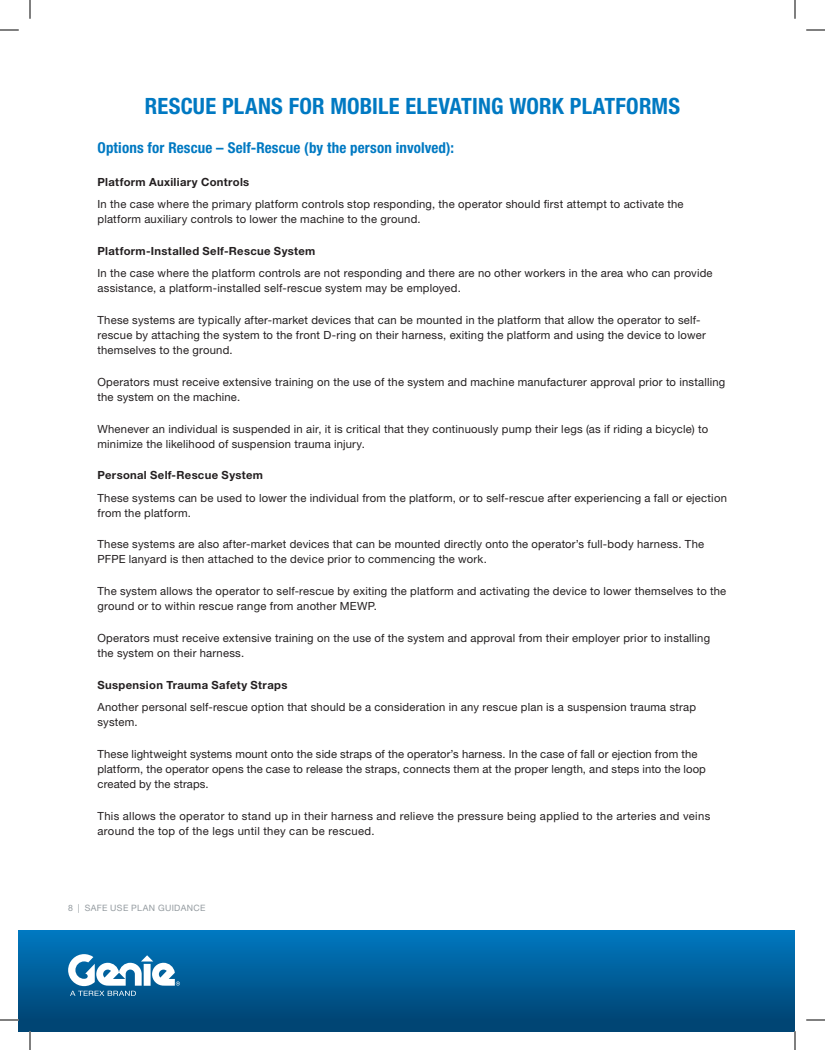
<style>
.page{position:relative;width:825px;height:1050px;background:#fff}
.page>*{position:absolute;margin:0;border:0;box-sizing:border-box;transform-origin:0 0}
.t1{font:700 condensed 22.5px "Helvetica Neue LT Std";letter-spacing:.01em;color:#0079c2}
.t2{font:700 condensed 15px "Helvetica Neue LT Std";letter-spacing:.01em;color:#0079c2}
.t3{font:11.25px/15px "Helvetica Neue LT Std";letter-spacing:.02em;color:#231f20}
.t4{font:700 11.25px "Helvetica Neue LT Std";letter-spacing:.03em;color:#231f20}
.t5{font:8.75px "Helvetica Neue LT Std";letter-spacing:.04em;color:#959ca1}
</style>
<div class="page">
<div style="left:19px;top:930px;width:776px;height:90px;background:linear-gradient(to bottom,#0079c1,#004676)"></div>
<div style="left:19px;top:1020px;width:776px;height:11px;background:#004574"></div>
<svg style="left:68px;top:954px;width:112px;height:42px"></svg>
<svg style="left:0;top:29px;width:19px;height:2px"></svg>
<svg style="left:806px;top:29px;width:19px;height:2px"></svg>
<svg style="left:0;top:1019px;width:19px;height:2px"></svg>
<svg style="left:806px;top:1019px;width:19px;height:2px"></svg>
<svg style="left:29px;top:0;width:2px;height:19px"></svg>
<svg style="left:29px;top:1031px;width:2px;height:19px"></svg>
<svg style="left:794px;top:0;width:2px;height:19px"></svg>
<svg style="left:794px;top:1031px;width:2px;height:19px"></svg>
<p class="t1" style="left:145px;top:92px;width:537px">RESCUE PLANS FOR MOBILE ELEVATING WORK PLATFORMS</p>
<p class="t2" style="left:98px;top:139px;width:358px">Options for Rescue – Self-Rescue (by the person involved):</p>
<p class="t4" style="left:98px;top:175px;width:153px">Platform Auxiliary Controls</p>
<p class="t3" style="left:98px;top:196px;width:588px">In the case where the primary platform controls stop responding, the operator should first attempt to activate the platform auxiliary controls to lower the machine to the ground.</p>
<p class="t4" style="left:98px;top:244px;width:219px">Platform-Installed Self-Rescue System</p>
<p class="t3" style="left:98px;top:265px;width:617px">In the case where the platform controls are not responding and there are no other workers in the area who can provide assistance, a platform-installed self-rescue system may be employed.</p>
<p class="t3" style="left:98px;top:312px;width:610px">These systems are typically after-market devices that can be mounted in the platform that allow the operator to self&shy;rescue by attaching the system to the front D-ring on their harness, exiting the platform and using the device to lower themselves to the ground.</p>
<p class="t3" style="left:98px;top:374px;width:629px">Operators must receive extensive training on the use of the system and machine manufacturer approval prior to installing the system on the machine.</p>
<p class="t3" style="left:98px;top:421px;width:612px">Whenever an individual is suspended in air, it is critical that they continuously pump their legs (as if riding a bicycle) to minimize the likelihood of suspension trauma injury.</p>
<p class="t4" style="left:98px;top:468px;width:167px">Personal Self-Rescue System</p>
<p class="t3" style="left:98px;top:490px;width:631px">These systems can be used to lower the individual from the platform, or to self-rescue after experiencing a fall or ejection from the platform.</p>
<p class="t3" style="left:98px;top:537px;width:608px">These systems are also after-market devices that can be mounted directly onto the operator’s full-body harness. The<br>PFPE lanyard is then attached to the device prior to commencing the work.</p>
<p class="t3" style="left:98px;top:584px;width:630px">The system allows the operator to self-rescue by exiting the platform and activating the device to lower themselves to the ground or to within rescue range from another MEWP.</p>
<p class="t3" style="left:98px;top:631px;width:614px">Operators must receive extensive training on the use of the system and approval from their employer prior to installing the system on their harness.</p>
<p class="t4" style="left:98px;top:678px;width:191px">Suspension Trauma Safety Straps</p>
<p class="t3" style="left:98px;top:700px;width:600px">Another personal self-rescue option that should be a consideration in any rescue plan is a suspension trauma strap system.</p>
<p class="t3" style="left:98px;top:747px;width:610px">These lightweight systems mount onto the side straps of the operator’s harness. In the case of fall or ejection from the platform, the operator opens the case to release the straps, connects them at the proper length, and steps into the loop created by the straps.</p>
<p class="t3" style="left:98px;top:808px;width:614px">This allows the operator to stand up in their harness and relieve the pressure being applied to the arteries and veins around the top of the legs until they can be rescued.</p>
<p class="t5" style="left:68px;top:902px;width:139px">8 | SAFE USE PLAN GUIDANCE</p>
</div>
